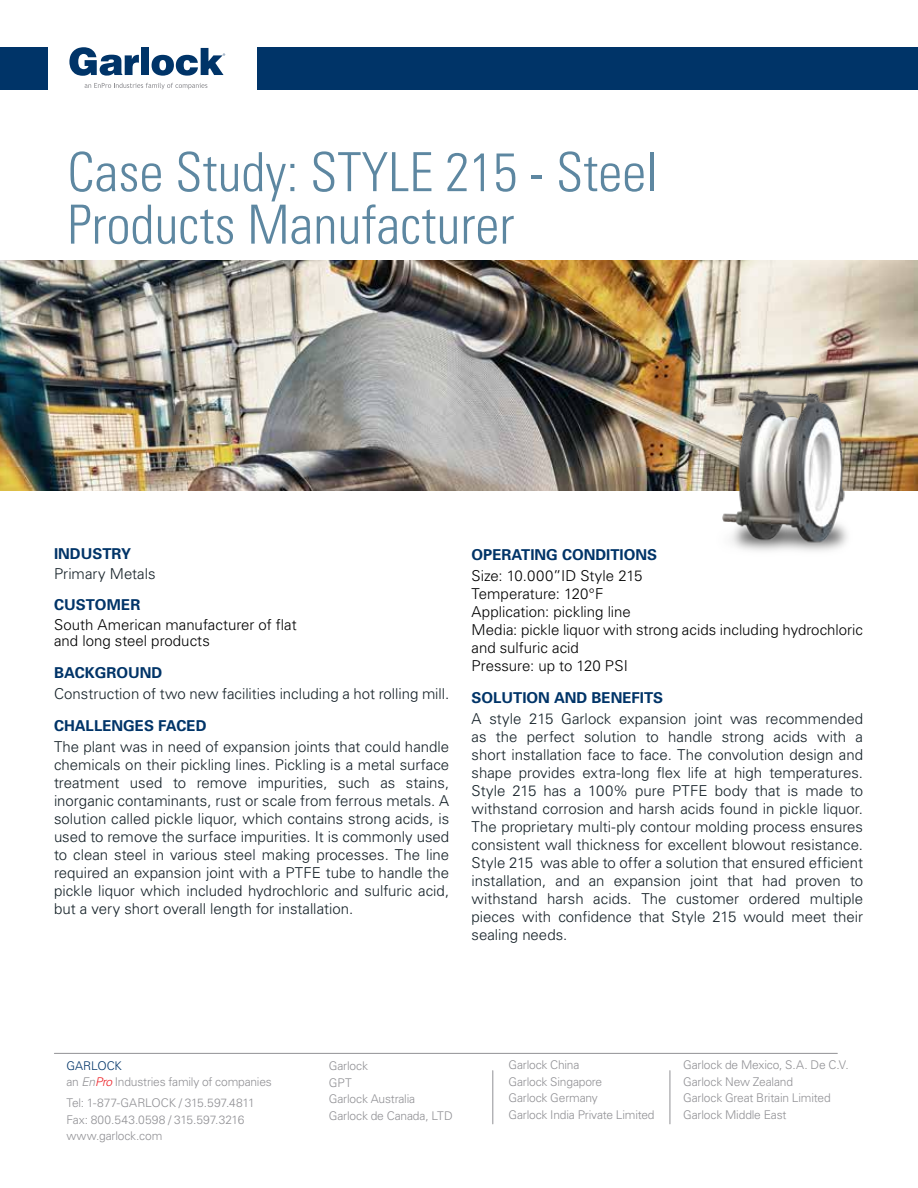
<style>
.page{position:relative;width:918px;height:1188px;background:#fff}
.page>*{position:absolute;margin:0;border:0;box-sizing:border-box;transform-origin:0 0}
.t1{font:300 condensed 54px/52.5px "Univers";color:#5d87a1}
.t2{font:300 15px/18px "Univers";color:#152128;text-align:justify}
.t3{font:300 15px/18px "Univers";color:#000}
.t4{font:700 15px "Univers";color:#003468}
.t5{font:300 12px/16.5px "Univers";letter-spacing:-.015em;color:#919195}
.s1{color:#003468}
.s2{font-style:italic}
.s3{font-style:italic;color:#ed1e24}
</style>
<div class="page">
<svg style="left:85px;top:83px;width:122px;height:6px"></svg>
<svg style="left:69px;top:47px;width:70px;height:29px"></svg>
<div style="left:141px;top:48px;width:8px;height:27px;background:#003468"></div>
<svg style="left:152px;top:48px;width:73px;height:28px"></svg>
<div style="left:0;top:47px;width:47px;height:42px;background:#003468"></div>
<div style="left:258px;top:47px;width:660px;height:42px;background:#003468"></div>
<hr style="left:54px;top:1053px;width:783px;height:1px;background:#919195">
<hr style="left:492px;top:1071px;width:1px;height:53px;background:#919195">
<hr style="left:670px;top:1071px;width:1px;height:53px;background:#919195">
<img style="left:0;top:261px;width:918px;height:230px">
<img style="left:667px;top:369px;width:238px;height:182px">
<h1 class="t1" style="left:68px;top:145px;width:592px">Case Study: STYLE 215 - Steel<br>Products Manufacturer</h1>
<p class="t4" style="left:54px;top:544px;width:79px">INDUSTRY</p>
<p class="t2" style="left:54px;top:564px;width:103px">Primary Metals</p>
<p class="t4" style="left:54px;top:595px;width:88px">CUSTOMER</p>
<p class="t3" style="left:54px;top:616px;width:244px;line-height:16.5px">South American manufacturer of flat and long steel products</p>
<p class="t4" style="left:54px;top:663px;width:110px">BACKGROUND</p>
<p class="t2" style="left:54px;top:684px;width:397px">Construction of two new facilities including a hot rolling mill.</p>
<p class="t4" style="left:54px;top:716px;width:154px">CHALLENGES FACED</p>
<p class="t2" style="left:54px;top:737px;width:397px">The plant was in need of expansion joints that could handle chemicals on their pickling lines. Pickling is a metal surface treatment used to remove impurities, such as stains, inorganic contaminants, rust or scale from ferrous metals. A solution called pickle liquor, which contains strong acids, is used to remove the surface impurities. It is commonly used to clean steel in various steel making processes. The line required an expansion joint with a PTFE tube to handle the pickle liquor which included hydrochloric and sulfuric acid, but a very short overall length for installation.</p>
<p class="t4" style="left:472px;top:545px;width:187px">OPERATING CONDITIONS</p>
<p class="t3" style="left:472px;top:566px;width:393px">Size: 10.000”ID Style 215<br>Temperature: 120°F<br>Application: pickling line<br>Media: pickle liquor with strong acids including hydrochloric and sulfuric acid<br>Pressure: up to 120 PSI</p>
<p class="t4" style="left:472px;top:688px;width:193px">SOLUTION AND BENEFITS</p>
<p class="t2" style="left:472px;top:709px;width:393px">A style 215 Garlock expansion joint was recommended as the perfect solution to handle strong acids with a short installation face to face. The convolution design and shape provides extra-long flex life at high temperatures.<br>Style 215 has a 100% pure PTFE body that is made to withstand corrosion and harsh acids found in pickle liquor.<br>The proprietary multi-ply contour molding process ensures consistent wall thickness for excellent blowout resistance.<br>Style 215 was able to offer a solution that ensured efficient installation, and an expansion joint that had proven to withstand harsh acids. The customer ordered multiple pieces with confidence that Style 215 would meet their sealing needs.</p>
<p class="t5" style="left:66px;top:1057px;width:207px"><span class="s1">GARLOCK<br></span>an <span class="s2">En</span><span class="s3">Pro</span> Industries family of companies</p>
<p class="t5" style="left:329px;top:1057px;width:125px">Garlock<br>GPT<br>Garlock Australia<br>Garlock de Canada, LTD</p>
<p class="t5" style="left:508px;top:1056px;width:148px">Garlock China<br>Garlock Singapore<br>Garlock Germany<br>Garlock India Private Limited</p>
<p class="t5" style="left:683px;top:1056px;width:167px">Garlock de Mexico, S.A. De C.V.<br>Garlock New Zealand<br>Garlock Great Britain Limited<br>Garlock Middle East</p>
<p class="t5" style="left:66px;top:1094px;width:190px">Tel: 1-877-GARLOCK / 315.597.4811<br>Fax: 800.543.0598 / 315.597.3216 www.garlock.com</p>
</div>
